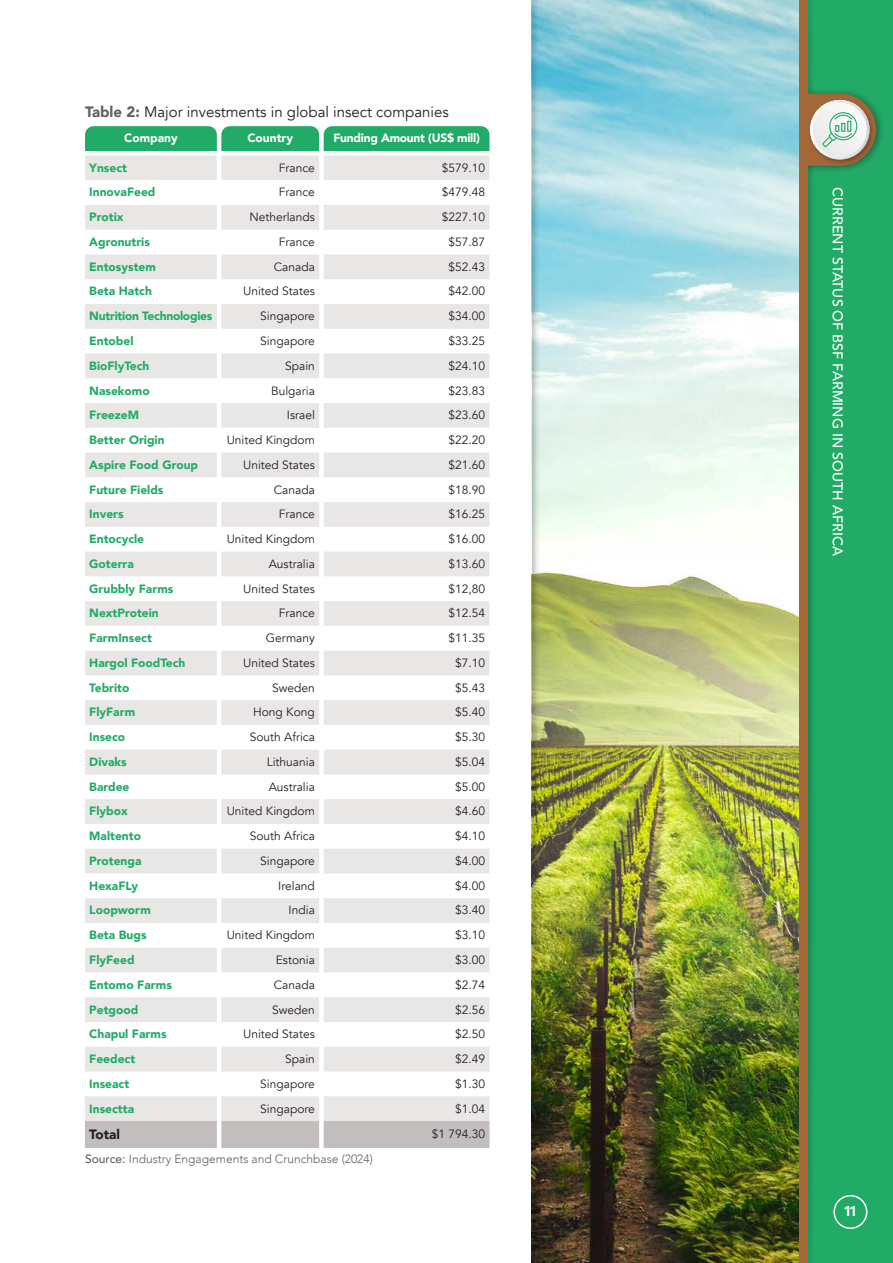
<style>
.page{position:relative;width:893px;height:1263px;background:#fff}
.page>*{position:absolute;margin:0;border:0;box-sizing:border-box;transform-origin:0 0}
.t1{font:15px "Avenir";color:#231f20}
.t2{font:700 15px "Galano Grotesque Semi";color:#fff}
.t3{font:500 14.25px "Avenir";color:#fff}
.t4{font:900 13.5px "Avenir";color:#231f20}
.t5{font:12px "Avenir";color:#231f20}
.t6{font:900 12px "Avenir";color:#21ab66}
.t7{font:300 12px "Avenir";color:#616161}
.t8{font:900 12px "Avenir";letter-spacing:-.02em;color:#fff}
.t9{font:900 12px "Avenir";letter-spacing:-.02em;color:#21ab66}
.t10{font:900 12px "Avenir";color:#fff}
.s1{font-weight:900;color:#616161}
.s2{font-weight:500}
</style>
<div class="page">
<div style="left:808px;top:0;width:85px;height:1263px;background:#21ab66"></div>
<img style="left:541px;top:0;width:258px;height:1263px">
<svg style="left:85px;top:155px;width:404px;height:966px;fill:#eceaea"></svg>
<svg style="left:85px;top:180px;width:404px;height:25px"></svg>
<div style="left:85px;top:1121px;width:404px;height:27px;background:#c2bebe"></div>
<svg style="left:85px;top:126px;width:404px;height:25px;background:#29ae6c"></svg>
<div style="left:799px;top:87px;width:86px;height:86px;background:#231f20;opacity:.5"></div>
<div style="left:799px;top:0;width:9px;height:1263px;background:#a46737"></div>
<div style="left:516px;top:0;width:25px;height:1263px;background:#231f20;opacity:.5"></div>
<div style="left:514px;top:0;width:17px;height:1263px;background:#fff"></div>
<svg style="left:808px;top:0;width:68px;height:1263px"></svg>
<p class="t1" style="left:85px;top:103px;width:365px"><span class="s1">Table 2:</span> Major investments in global insect companies</p>
<p class="t10" style="left:124px;top:128px;width:55px">Company</p>
<p class="t10" style="left:247px;top:128px;width:47px">Country</p>
<p class="t8" style="left:333px;top:128px;width:148px">Funding Amount (US$ mill)</p>
<p class="t6" style="left:89px;top:157px;width:39px">Ynsect</p>
<p class="t5" style="left:279px;top:160px;width:38px">France</p>
<p class="t5" style="left:442px;top:160px;width:45px">$579.10</p>
<p class="t6" style="left:89px;top:182px;width:68px">InnovaFeed</p>
<p class="t5" style="left:279px;top:185px;width:38px">France</p>
<p class="t5" style="left:442px;top:185px;width:45px">$479.48</p>
<p class="t6" style="left:89px;top:207px;width:36px">Protix</p>
<p class="t5" style="left:249px;top:210px;width:67px">Netherlands</p>
<p class="t5" style="left:442px;top:210px;width:45px">$227.10</p>
<p class="t6" style="left:89px;top:231px;width:62px">Agronutris</p>
<p class="t5" style="left:279px;top:235px;width:38px">France</p>
<p class="t5" style="left:449px;top:235px;width:38px">$57.87</p>
<p class="t6" style="left:89px;top:256px;width:68px">Entosystem</p>
<p class="t5" style="left:274px;top:259px;width:43px">Canada</p>
<p class="t5" style="left:449px;top:259px;width:38px">$52.43</p>
<p class="t6" style="left:89px;top:281px;width:64px">Beta Hatch</p>
<p class="t5" style="left:243px;top:284px;width:73px">United States</p>
<p class="t5" style="left:449px;top:284px;width:38px">$42.00</p>
<p class="t9" style="left:89px;top:306px;width:125px">Nutrition Technologies</p>
<p class="t5" style="left:260px;top:309px;width:56px">Singapore</p>
<p class="t5" style="left:449px;top:309px;width:38px">$34.00</p>
<p class="t6" style="left:89px;top:331px;width:46px">Entobel</p>
<p class="t5" style="left:260px;top:334px;width:56px">Singapore</p>
<p class="t5" style="left:449px;top:334px;width:38px">$33.25</p>
<p class="t6" style="left:89px;top:355px;width:62px">BioFlyTech</p>
<p class="t5" style="left:285px;top:358px;width:31px">Spain</p>
<p class="t5" style="left:449px;top:358px;width:38px">$24.10</p>
<p class="t6" style="left:89px;top:380px;width:62px">Nasekomo</p>
<p class="t5" style="left:271px;top:383px;width:45px">Bulgaria</p>
<p class="t5" style="left:449px;top:383px;width:38px">$23.83</p>
<p class="t6" style="left:89px;top:405px;width:51px">FreezeM</p>
<p class="t5" style="left:287px;top:408px;width:30px">Israel</p>
<p class="t5" style="left:449px;top:408px;width:38px">$23.60</p>
<p class="t6" style="left:89px;top:430px;width:77px">Better Origin</p>
<p class="t5" style="left:227px;top:433px;width:90px">United Kingdom</p>
<p class="t5" style="left:449px;top:433px;width:38px">$22.20</p>
<p class="t6" style="left:89px;top:454px;width:110px">Aspire Food Group</p>
<p class="t5" style="left:243px;top:457px;width:73px">United States</p>
<p class="t5" style="left:449px;top:457px;width:38px">$21.60</p>
<p class="t6" style="left:89px;top:479px;width:76px">Future Fields</p>
<p class="t5" style="left:274px;top:482px;width:43px">Canada</p>
<p class="t5" style="left:449px;top:482px;width:38px">$18.90</p>
<p class="t6" style="left:89px;top:504px;width:36px">Invers</p>
<p class="t5" style="left:279px;top:507px;width:38px">France</p>
<p class="t5" style="left:449px;top:507px;width:38px">$16.25</p>
<p class="t6" style="left:89px;top:529px;width:56px">Entocycle</p>
<p class="t5" style="left:227px;top:532px;width:90px">United Kingdom</p>
<p class="t5" style="left:449px;top:532px;width:38px">$16.00</p>
<p class="t6" style="left:89px;top:553px;width:46px">Goterra</p>
<p class="t5" style="left:269px;top:556px;width:48px">Australia</p>
<p class="t5" style="left:449px;top:556px;width:38px">$13.60</p>
<p class="t6" style="left:89px;top:578px;width:86px">Grubbly Farms</p>
<p class="t5" style="left:243px;top:581px;width:73px">United States</p>
<p class="t5" style="left:449px;top:581px;width:38px">$12,80</p>
<p class="t6" style="left:89px;top:603px;width:71px">NextProtein</p>
<p class="t5" style="left:279px;top:606px;width:38px">France</p>
<p class="t5" style="left:449px;top:606px;width:38px">$12.54</p>
<p class="t6" style="left:89px;top:628px;width:64px">FarmInsect</p>
<p class="t5" style="left:266px;top:631px;width:51px">Germany</p>
<p class="t5" style="left:449px;top:631px;width:38px">$11.35</p>
<p class="t6" style="left:89px;top:652px;width:98px">Hargol FoodTech</p>
<p class="t5" style="left:243px;top:656px;width:73px">United States</p>
<p class="t5" style="left:455px;top:656px;width:32px">$7.10</p>
<p class="t6" style="left:89px;top:677px;width:42px">Tebrito</p>
<p class="t5" style="left:272px;top:680px;width:44px">Sweden</p>
<p class="t5" style="left:455px;top:680px;width:32px">$5.43</p>
<p class="t6" style="left:89px;top:702px;width:48px">FlyFarm</p>
<p class="t5" style="left:253px;top:705px;width:63px">Hong Kong</p>
<p class="t5" style="left:455px;top:705px;width:32px">$5.40</p>
<p class="t6" style="left:89px;top:727px;width:37px">Inseco</p>
<p class="t5" style="left:250px;top:730px;width:67px">South Africa</p>
<p class="t5" style="left:455px;top:730px;width:32px">$5.30</p>
<p class="t6" style="left:89px;top:751px;width:39px">Divaks</p>
<p class="t5" style="left:267px;top:755px;width:50px">Lithuania</p>
<p class="t5" style="left:455px;top:755px;width:32px">$5.04</p>
<p class="t6" style="left:89px;top:776px;width:42px">Bardee</p>
<p class="t5" style="left:269px;top:779px;width:48px">Australia</p>
<p class="t5" style="left:455px;top:779px;width:32px">$5.00</p>
<p class="t6" style="left:89px;top:801px;width:40px">Flybox</p>
<p class="t5" style="left:227px;top:804px;width:90px">United Kingdom</p>
<p class="t5" style="left:455px;top:804px;width:32px">$4.60</p>
<p class="t6" style="left:89px;top:826px;width:53px">Maltento</p>
<p class="t5" style="left:250px;top:829px;width:67px">South Africa</p>
<p class="t5" style="left:455px;top:829px;width:32px">$4.10</p>
<p class="t6" style="left:89px;top:850px;width:54px">Protenga</p>
<p class="t5" style="left:260px;top:854px;width:56px">Singapore</p>
<p class="t5" style="left:455px;top:854px;width:32px">$4.00</p>
<p class="t6" style="left:89px;top:875px;width:50px">HexaFLy</p>
<p class="t5" style="left:278px;top:878px;width:38px">Ireland</p>
<p class="t5" style="left:455px;top:878px;width:32px">$4.00</p>
<p class="t6" style="left:89px;top:900px;width:63px">Loopworm</p>
<p class="t5" style="left:289px;top:903px;width:28px">India</p>
<p class="t5" style="left:455px;top:903px;width:32px">$3.40</p>
<p class="t6" style="left:89px;top:925px;width:59px">Beta Bugs</p>
<p class="t5" style="left:227px;top:928px;width:90px">United Kingdom</p>
<p class="t5" style="left:455px;top:928px;width:32px">$3.10</p>
<p class="t6" style="left:89px;top:949px;width:47px">FlyFeed</p>
<p class="t5" style="left:276px;top:953px;width:41px">Estonia</p>
<p class="t5" style="left:455px;top:953px;width:32px">$3.00</p>
<p class="t6" style="left:89px;top:974px;width:84px">Entomo Farms</p>
<p class="t5" style="left:274px;top:977px;width:43px">Canada</p>
<p class="t5" style="left:455px;top:977px;width:32px">$2.74</p>
<p class="t6" style="left:89px;top:999px;width:51px">Petgood</p>
<p class="t5" style="left:272px;top:1002px;width:44px">Sweden</p>
<p class="t5" style="left:455px;top:1002px;width:32px">$2.56</p>
<p class="t6" style="left:89px;top:1024px;width:79px">Chapul Farms</p>
<p class="t5" style="left:243px;top:1027px;width:73px">United States</p>
<p class="t5" style="left:455px;top:1027px;width:32px">$2.50</p>
<p class="t6" style="left:89px;top:1048px;width:48px">Feedect</p>
<p class="t5" style="left:285px;top:1052px;width:31px">Spain</p>
<p class="t5" style="left:455px;top:1052px;width:32px">$2.49</p>
<p class="t6" style="left:89px;top:1073px;width:41px">Inseact</p>
<p class="t5" style="left:260px;top:1076px;width:56px">Singapore</p>
<p class="t5" style="left:455px;top:1076px;width:32px">$1.30</p>
<p class="t6" style="left:89px;top:1098px;width:46px">Insectta</p>
<p class="t5" style="left:260px;top:1101px;width:56px">Singapore</p>
<p class="t5" style="left:455px;top:1101px;width:32px">$1.04</p>
<p class="t4" style="left:89px;top:1123px;width:32px">Total</p>
<p class="t5" style="left:432px;top:1127px;width:55px">$1 794.30</p>
<p class="t7" style="left:85px;top:1152px;width:289px"><span class="s2">Source:</span> Industry Engagements and Crunchbase (2024)</p>
<p class="t3" style="left:850px;top:187px;width:369px;rotate:90deg">Cu rrent status of BSF farmi ng i n South Africa</p>
<p class="t2" style="left:845px;top:1202px;width:13px">11</p>
</div>
